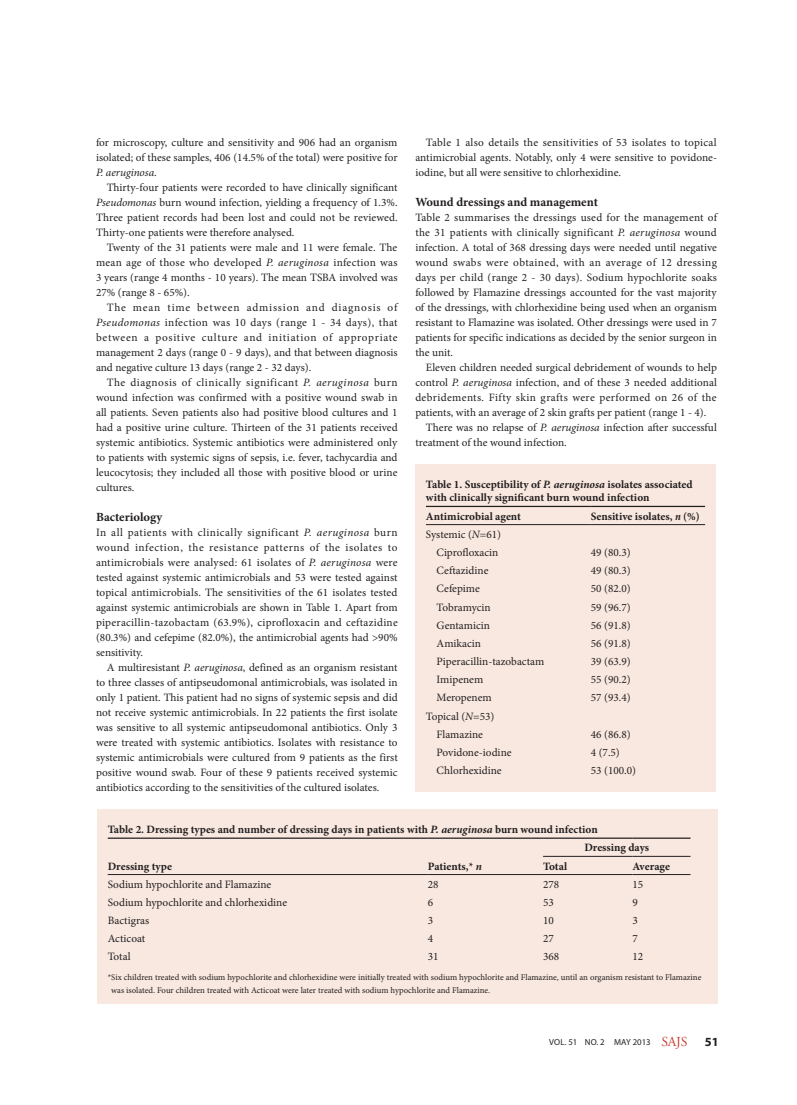
<style>
.page{position:relative;width:797px;height:1105px;background:#fff}
.page>*{position:absolute;margin:0;border:0;box-sizing:border-box;transform-origin:0 0}
.t1{font:700 12.5px "Minion Pro";color:#231f20}
.t2{font:700 12.5px "Myriad Pro";color:#231f20}
.t3{font:11.25px/15px "Minion Pro";color:#231f20;text-align:justify}
.t4{font:700 11.25px/13.8px "Minion Pro";color:#231f20}
.t5{font:11.25px "Minion Pro";letter-spacing:.035em;color:#231f20}
.t6{font:8.75px/12.5px "Minion Pro";color:#231f20}
.t7{font:8.75px "Myriad Pro";color:#231f20}
.s1{font-style:italic}
.s2{font-style:italic;font-stretch:condensed}
.s3{font-family:"Adobe Garamond Pro";font-size:13.75px;color:#cb3e33}
</style>
<div class="page">
<div style="left:97px;top:809px;width:620px;height:194px;background:#f8e8e0"></div>
<hr style="left:108px;top:837px;width:320px;height:2px;background:#231f20">
<hr style="left:428px;top:837px;width:115px;height:2px;background:#231f20">
<hr style="left:543px;top:837px;width:89px;height:2px;background:#231f20">
<hr style="left:632px;top:837px;width:58px;height:2px;background:#231f20">
<hr style="left:543px;top:856px;width:89px;height:1px;background:#231f20">
<hr style="left:632px;top:856px;width:58px;height:1px;background:#231f20">
<hr style="left:108px;top:874px;width:320px;height:1px;background:#231f20">
<hr style="left:428px;top:874px;width:115px;height:1px;background:#231f20">
<hr style="left:543px;top:874px;width:89px;height:1px;background:#231f20">
<hr style="left:632px;top:874px;width:58px;height:1px;background:#231f20">
<div style="left:415px;top:464px;width:300px;height:327px;background:#f8e8e0"></div>
<hr style="left:426px;top:506px;width:164px;height:1px;background:#231f20">
<hr style="left:590px;top:506px;width:115px;height:1px;background:#231f20">
<hr style="left:426px;top:524px;width:164px;height:1px;background:#231f20">
<hr style="left:590px;top:524px;width:115px;height:1px;background:#231f20">
<p class="t3" style="left:96px;top:135px;width:303px">for microscopy, culture and sensitivity and 906 had an organism isolated; of these samples, 406 (14.5% of the total) were positive for <span class="s1">P. aeruginosa</span>.</p>
<p class="t3" style="left:96px;top:180px;width:303px;text-indent:11px">Thirty-four patients were recorded to have clinically significant <span class="s1">Pseudomonas</span> burn wound infection, yielding a frequency of 1.3%.<br>Three patient records had been lost and could not be reviewed.<br>Thirty-one patients were therefore analysed.</p>
<p class="t3" style="left:96px;top:240px;width:303px;text-indent:11px">Twenty of the 31 patients were male and 11 were female. The mean age of those who developed <span class="s1">P. aeruginosa</span> infection was 3 years (range 4 months - 10 years). The mean TSBA involved was 27% (range 8 - 65%).</p>
<p class="t3" style="left:96px;top:300px;width:303px;text-indent:11px">The mean time between admission and diagnosis of <span class="s1">Pseudomonas</span> infection was 10 days (range 1 - 34 days), that between a positive culture and initiation of appropriate management 2 days (range 0 - 9 days), and that between diagnosis and negative culture 13 days (range 2 - 32 days).</p>
<p class="t3" style="left:96px;top:375px;width:303px;text-indent:11px">The diagnosis of clinically significant <span class="s1">P. aeruginosa</span> burn wound infection was confirmed with a positive wound swab in all patients. Seven patients also had positive blood cultures and 1 had a positive urine culture. Thirteen of the 31 patients received systemic antibiotics. Systemic antibiotics were administered only to patients with systemic signs of sepsis, i.e. fever, tachycardia and leucocytosis; they included all those with positive blood or urine cultures.</p>
<p class="t1" style="left:96px;top:508px;width:68px">Bacteriology</p>
<p class="t3" style="left:96px;top:525px;width:303px">In all patients with clinically significant <span class="s1">P. aeruginosa</span> burn wound infection, the resistance patterns of the isolates to antimicrobials were analysed: 61 isolates of <span class="s1">P. aeruginosa</span> were tested against systemic antimicrobials and 53 were tested against topical antimicrobials. The sensitivities of the 61 isolates tested against systemic antimicrobials are shown in Table 1. Apart from piperacillin-tazobactam (63.9%), ciprofloxacin and ceftazidine (80.3%) and cefepime (82.0%), the antimicrobial agents had &gt;90% sensitivity.</p>
<p class="t3" style="left:96px;top:660px;width:303px;text-indent:11px">A multiresistant <span class="s1">P. aeruginosa</span>, defined as an organism resistant to three classes of antipseudomonal antimicrobials, was isolated in only 1 patient. This patient had no signs of systemic sepsis and did not receive systemic antimicrobials. In 22 patients the first isolate was sensitive to all systemic antipseudomonal antibiotics. Only 3 were treated with systemic antibiotics. Isolates with resistance to systemic antimicrobials were cultured from 9 patients as the first positive wound swab. Four of these 9 patients received systemic antibiotics according to the sensitivities of the cultured isolates.</p>
<p class="t3" style="left:415px;top:135px;width:303px;text-indent:11px">Table 1 also details the sensitivities of 53 isolates to topical antimicrobial agents. Notably, only 4 were sensitive to povidone&shy;iodine, but all were sensitive to chlorhexidine.</p>
<p class="t1" style="left:415px;top:193px;width:184px">Wound dressings and management</p>
<p class="t3" style="left:415px;top:210px;width:303px">Table 2 summarises the dressings used for the management of the 31 patients with clinically significant <span class="s1">P. aeruginosa</span> wound infection. A total of 368 dressing days were needed until negative wound swabs were obtained, with an average of 12 dressing days per child (range 2 - 30 days). Sodium hypochlorite soaks followed by Flamazine dressings accounted for the vast majority of the dressings, with chlorhexidine being used when an organism resistant to Flamazine was isolated. Other dressings were used in 7 patients for specific indications as decided by the senior surgeon in the unit.</p>
<p class="t3" style="left:426px;top:360px;width:292px">Eleven children needed surgical debridement of wounds to help</p>
<p class="t3" style="left:415px;top:375px;width:303px">control <span class="s1">P. aeruginosa</span> infection, and of these 3 needed additional</p>
<p class="t5" style="left:415px;top:390px;width:303px">debridements. Fifty skin grafts were performed on 26 of the</p>
<p class="t3" style="left:415px;top:405px;width:292px">patients, with an average of 2 skin grafts per patient (range 1 - 4).</p>
<p class="t3" style="left:426px;top:420px;width:292px">There was no relapse of <span class="s1">P. aeruginosa</span> infection after successful</p>
<p class="t3" style="left:415px;top:435px;width:153px">treatment of the wound infection.</p>
<p class="t4" style="left:426px;top:477px;width:268px">Table 1. Susceptibility of <span class="s1">P. aeruginosa</span> isolates associated with clinically significant burn wound infection</p>
<p class="t4" style="left:426px;top:509px;width:96px">Antimicrobial agent</p>
<p class="t4" style="left:590px;top:509px;width:111px">Sensitive isolates, <span class="s2">n</span> (%)</p>
<p class="t3" style="left:426px;top:525px;width:77px;line-height:18.1px;text-align:right">Systemic (<span class="s1">N</span>=61)<br>Ciprofloxacin</p>
<p class="t3" style="left:590px;top:545px;width:41px">49 (80.3)</p>
<p class="t3" style="left:436px;top:563px;width:53px">Ceftazidine</p>
<p class="t3" style="left:590px;top:563px;width:41px">49 (80.3)</p>
<p class="t3" style="left:436px;top:581px;width:45px">Cefepime</p>
<p class="t3" style="left:590px;top:581px;width:41px">50 (82.0)</p>
<p class="t3" style="left:436px;top:599px;width:56px">Tobramycin</p>
<p class="t3" style="left:590px;top:599px;width:41px">59 (96.7)</p>
<p class="t3" style="left:436px;top:618px;width:55px">Gentamicin</p>
<p class="t3" style="left:590px;top:618px;width:41px">56 (91.8)</p>
<p class="t3" style="left:436px;top:636px;width:46px">Amikacin</p>
<p class="t3" style="left:590px;top:636px;width:41px">56 (91.8)</p>
<p class="t3" style="left:436px;top:654px;width:109px">Piperacillin-tazobactam</p>
<p class="t3" style="left:590px;top:654px;width:41px">39 (63.9)</p>
<p class="t3" style="left:436px;top:672px;width:48px">Imipenem</p>
<p class="t3" style="left:590px;top:672px;width:41px">55 (90.2)</p>
<p class="t3" style="left:436px;top:690px;width:57px">Meropenem</p>
<p class="t3" style="left:590px;top:690px;width:41px">57 (93.4)</p>
<p class="t3" style="left:426px;top:707px;width:70px;line-height:18.1px;text-align:center">Topical (<span class="s1">N</span>=53)<br>Flamazine</p>
<p class="t3" style="left:590px;top:727px;width:41px">46 (86.8)</p>
<p class="t3" style="left:436px;top:745px;width:76px">Povidone-iodine</p>
<p class="t3" style="left:590px;top:745px;width:31px">4 (7.5)</p>
<p class="t3" style="left:436px;top:763px;width:67px">Chlorhexidine</p>
<p class="t3" style="left:590px;top:763px;width:47px">53 (100.0)</p>
<p class="t4" style="left:108px;top:822px;width:491px">Table 2. Dressing types and number of dressing days in patients with <span class="s1">P. aeruginosa</span> burn wound infection</p>
<p class="t4" style="left:108px;top:859px;width:66px">Dressing type</p>
<p class="t4" style="left:428px;top:859px;width:55px">Patients,* <span class="s1">n</span></p>
<p class="t4" style="left:584px;top:841px;width:66px">Dressing days</p>
<p class="t4" style="left:543px;top:859px;width:26px">Total</p>
<p class="t4" style="left:632px;top:859px;width:39px">Average</p>
<p class="t3" style="left:108px;top:877px;width:165px">Sodium hypochlorite and Flamazine</p>
<p class="t3" style="left:428px;top:877px;width:12px">28</p>
<p class="t3" style="left:543px;top:877px;width:18px">278</p>
<p class="t3" style="left:632px;top:877px;width:12px">15</p>
<p class="t3" style="left:108px;top:895px;width:181px">Sodium hypochlorite and chlorhexidine</p>
<p class="t3" style="left:428px;top:895px;width:7px">6</p>
<p class="t3" style="left:543px;top:895px;width:12px">53</p>
<p class="t3" style="left:632px;top:895px;width:7px">9</p>
<p class="t3" style="left:108px;top:913px;width:43px">Bactigras</p>
<p class="t3" style="left:428px;top:913px;width:7px">3</p>
<p class="t3" style="left:543px;top:913px;width:12px">10</p>
<p class="t3" style="left:632px;top:913px;width:7px">3</p>
<p class="t3" style="left:108px;top:931px;width:39px">Acticoat</p>
<p class="t3" style="left:428px;top:931px;width:7px">4</p>
<p class="t3" style="left:543px;top:931px;width:12px">27</p>
<p class="t3" style="left:632px;top:931px;width:7px">7</p>
<p class="t3" style="left:108px;top:949px;width:24px">Total</p>
<p class="t3" style="left:428px;top:949px;width:12px">31</p>
<p class="t3" style="left:543px;top:949px;width:18px">368</p>
<p class="t3" style="left:632px;top:949px;width:12px">12</p>
<p class="t6" style="left:111px;top:971px;width:591px;text-indent:-4px">*Six children treated with sodium hypochlorite and chlorhexidine were initially treated with sodium hypochlorite and Flamazine, until an organism resistant to Flamazine was isolated. Four children treated with Acticoat were later treated with sodium hypochlorite and Flamazine.</p>
<p class="t7" style="left:549px;top:1037px;width:140px">VOL. 51 NO. 2 may 2013 <span class="s3">SAJS</span></p>
<p class="t2" style="left:705px;top:1034px;width:15px">51</p>
</div>
